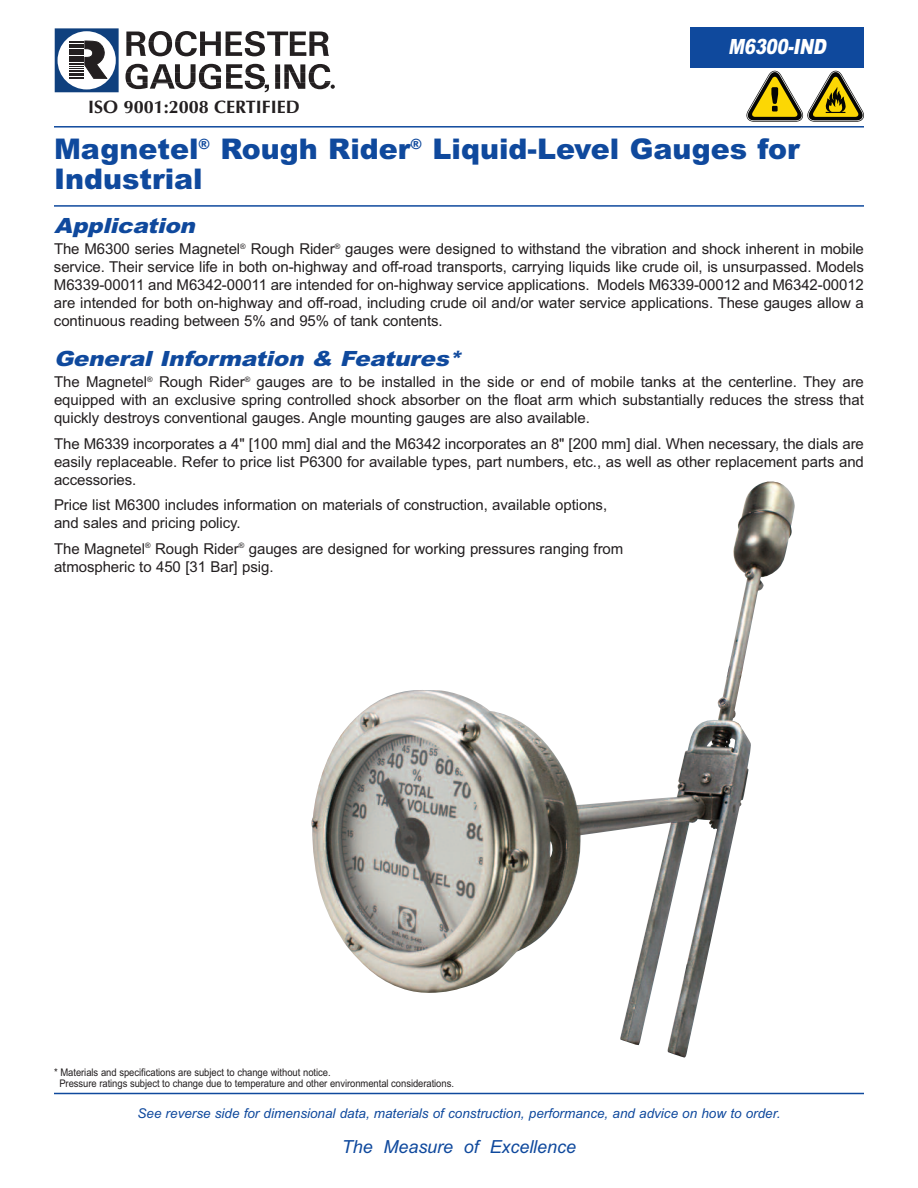
<style>
.page{position:relative;width:918px;height:1188px;background:#fff}
.page>*{position:absolute;margin:0;border:0;box-sizing:border-box;transform-origin:0 0}
.t1{font:900 28.5px/30px "Arial";color:#0f499d}
.t2{font:italic 900 21px "Arial";color:#0f499d;scale:1.1 1}
.t3{font:italic 900 21px "Arial";color:#fff;scale:.8 1}
.t4{font:italic 18px "Arial";letter-spacing:-.005em;color:#0f499d}
.t5{font:700 18px "Optima";color:#231f20}
.t6{font:15px/18px "Arial";letter-spacing:-.005em;color:#231f20;text-align:justify}
.t7{font:italic 13.5px "Arial";color:#0f499d}
.t8{font:10.5px/11.2px "Arial";letter-spacing:-.005em;color:#231f20;scale:.9 1}
</style>
<div class="page">
<svg style="left:55px;top:28px;width:64px;height:64px"></svg>
<svg style="left:125px;top:31px;width:210px;height:61px"></svg>
<div style="left:690px;top:27px;width:174px;height:41px;background:#0f499d"></div>
<hr style="left:54px;top:126px;width:810px;height:2px;background:#0f499d">
<hr style="left:54px;top:1093px;width:810px;height:1px;background:#0f499d">
<svg style="left:746px;top:71px;width:118px;height:51px"></svg>
<hr style="left:54px;top:205px;width:810px;height:2px;background:#0f499d">
<img style="left:311px;top:481px;width:484px;height:577px">
<p class="t5" style="left:88px;top:96px;width:213px">ISO 9001:2008 CERTIFIED</p>
<h2 class="t3" style="left:728px;top:34px;width:130px">M6300-IND</h2>
<h1 class="t1" style="left:54px;top:134px;width:747px">Magnetel<sup>®</sup> Rough Rider<sup>®</sup> Liquid-Level Gauges for<br>Industrial</h1>
<h2 class="t2" style="left:54px;top:214px;width:136px">Application</h2>
<p class="t6" style="left:54px;top:240px;width:812px">The M6300 series Magnetel<sup>®</sup> Rough Rider<sup>®</sup> gauges were designed to withstand the vibration and shock inherent in mobile service. Their service life in both on-highway and off-road transports, carrying liquids like crude oil, is unsurpassed. Models M6339-00011 and M6342-00011 are intended for on-highway service applications. Models M6339-00012 and M6342-00012 are intended for both on-highway and off-road, including crude oil and/or water service applications. These gauges allow a continuous reading between 5% and 95% of tank contents.</p>
<h2 class="t2" style="left:54px;top:347px;width:378px">General Information &amp; Features*</h2>
<p class="t6" style="left:54px;top:373px;width:812px">The Magnetel<sup>®</sup> Rough Rider<sup>®</sup> gauges are to be installed in the side or end of mobile tanks at the centerline. They are equipped with an exclusive spring controlled shock absorber on the float arm which substantially reduces the stress that quickly destroys conventional gauges. Angle mounting gauges are also available.</p>
<p class="t6" style="left:54px;top:435px;width:812px">The M6339 incorporates a 4" [100 mm] dial and the M6342 incorporates an 8" [200 mm] dial. When necessary, the dials are easily replaceable. Refer to price list P6300 for available types, part numbers, etc., as well as other replacement parts and accessories.</p>
<p class="t6" style="left:54px;top:496px;width:555px">Price list M6300 includes information on materials of construction, available options, and sales and pricing policy.</p>
<p class="t6" style="left:54px;top:540px;width:571px">The Magnetel<sup>®</sup> Rough Rider<sup>®</sup> gauges are designed for working pressures ranging from atmospheric to 450 [31 Bar] psig.</p>
<p class="t8" style="left:59px;top:1067px;width:440px;text-indent:-5px">* Materials and specifications are subject to change without notice.<br>Pressure ratings subject to change due to temperature and other environmental considerations.</p>
<p class="t7" style="left:138px;top:1106px;width:644px">See reverse side for dimensional data, materials of construction, performance, and advice on how to order.</p>
<p class="t4" style="left:342px;top:1136px;width:236px">The Measure of Excellence</p>
</div>
